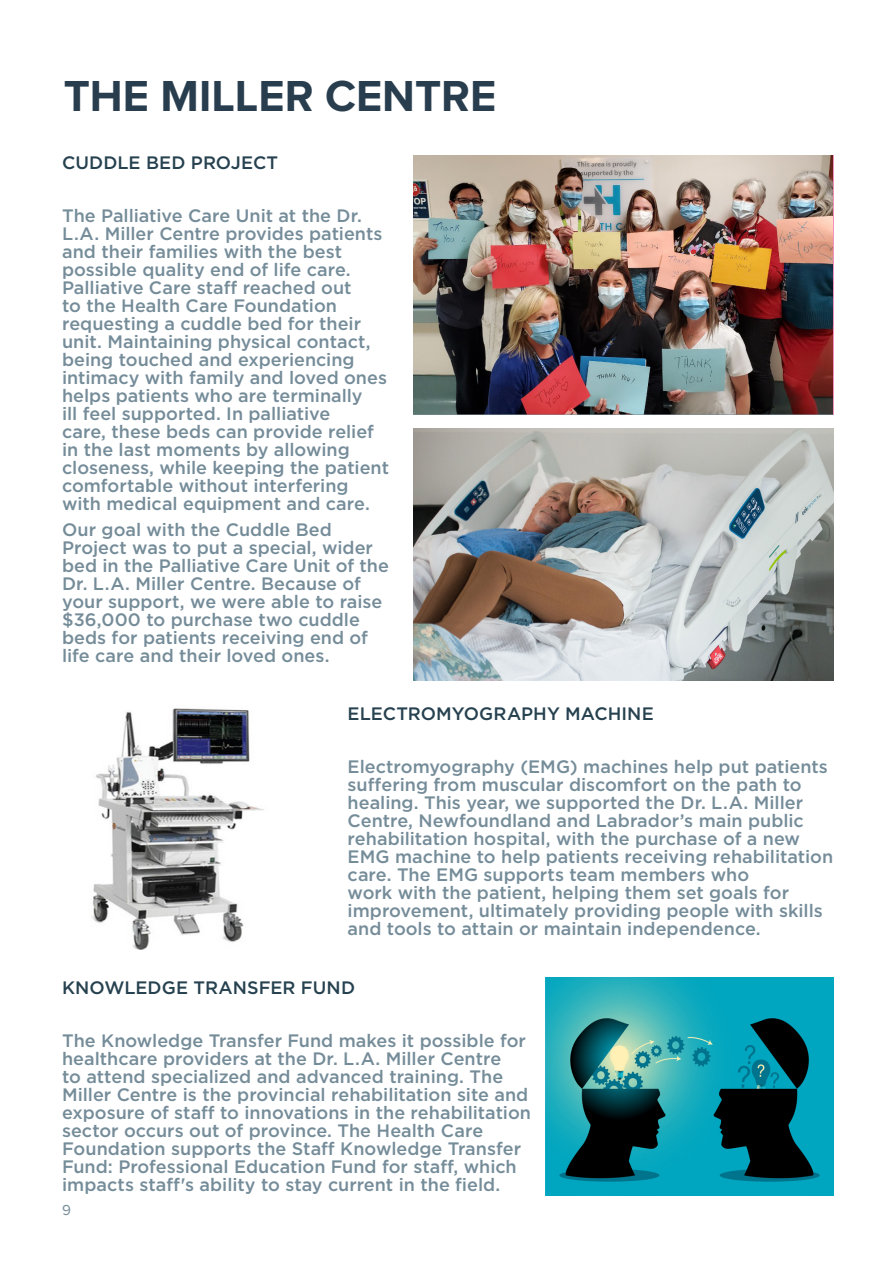
<style>
.page{position:relative;width:893px;height:1263px;background:#fff}
.page>*{position:absolute;margin:0;border:0;box-sizing:border-box;transform-origin:0 0}
._41_Rama_Gothic_C{font:700 45px "Proxima Nova";color:#283d4e}
._8_Source_Sans_Pro{font:500 18px/18px "Gotham";color:#758c99}
._8_Source_Sans_Pro-2{font:500 18px "Gotham";letter-spacing:.005em;color:#26414f}
.t1{font:15px "Proxima Nova";color:#758c99}
</style>
<div class="page">
<img style="left:414px;top:155px;width:419px;height:259px">
<img style="left:414px;top:429px;width:419px;height:251px">
<img style="left:92px;top:708px;width:172px;height:242px">
<img style="left:545px;top:978px;width:288px;height:218px">
<p class="_41_Rama_Gothic_C" style="left:64px;top:62px;width:434px">THE MILLER CENTRE</p>
<p class="_8_Source_Sans_Pro-2" style="left:62px;top:151px;width:218px">CUDDLE BED PROJECT</p>
<p class="_8_Source_Sans_Pro" style="left:62px;top:206px;width:328px">The Palliative Care Unit at the Dr.<br>L.A. Miller Centre provides patients and their families with the best possible quality end of life care.<br>Palliative Care staff reached out<br>to the Health Care Foundation requesting a cuddle bed for their unit. Maintaining physical contact, being touched and experiencing intimacy with family and loved ones helps patients who are terminally<br>ill feel supported. In palliative<br>care, these beds can provide relief in the last moments by allowing closeness, while keeping the patient comfortable without interfering with medical equipment and care.</p>
<p class="_8_Source_Sans_Pro" style="left:62px;top:521px;width:328px">Our goal with the Cuddle Bed<br>Project was to put a special, wider bed in the Palliative Care Unit of the<br>Dr. L.A. Miller Centre. Because of your support, we were able to raise $36,000 to purchase two cuddle beds for patients receiving end of life care and their loved ones.</p>
<p class="_8_Source_Sans_Pro-2" style="left:348px;top:702px;width:308px">ELECTROMYOGRAPHY MACHINE</p>
<p class="_8_Source_Sans_Pro" style="left:348px;top:757px;width:487px">Electromyography (EMG) machines help put patients suffering from muscular discomfort on the path to healing. This year, we supported the Dr. L.A. Miller Centre, Newfoundland and Labrador’s main public rehabilitation hospital, with the purchase of a new EMG machine to help patients receiving rehabilitation care. The EMG supports team members who<br>work with the patient, helping them set goals for improvement, ultimately providing people with skills and tools to attain or maintain independence.</p>
<p class="_8_Source_Sans_Pro-2" style="left:62px;top:975px;width:294px">KNOWLEDGE TRANSFER FUND</p>
<p class="_8_Source_Sans_Pro" style="left:62px;top:1031px;width:470px">The Knowledge Transfer Fund makes it possible for healthcare providers at the Dr. L.A. Miller Centre<br>to attend specialized and advanced training. The Miller Centre is the provincial rehabilitation site and exposure of staff to innovations in the rehabilitation sector occurs out of province. The Health Care Foundation supports the Staff Knowledge Transfer Fund: Professional Education Fund for staff, which impacts staff's ability to stay current in the field.</p>
<p class="t1" style="left:62px;top:1199px;width:10px">9</p>
</div>
